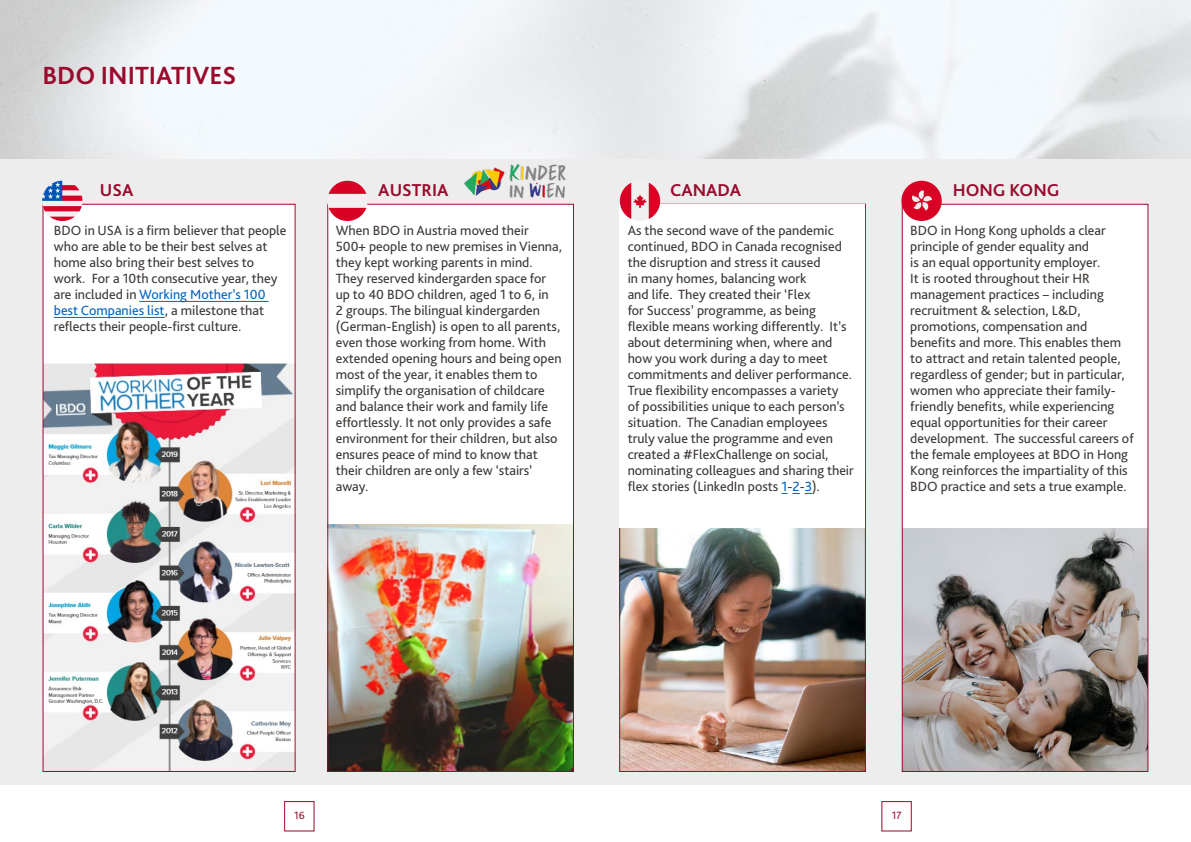
<style>
.page{position:relative;width:1191px;height:842px;background:#fff}
.page>*{position:absolute;margin:0;border:0;box-sizing:border-box;transform-origin:0 0}
.t1{font:700 26px "Bliss Pro";color:#990a2c}
.t2{font:700 18px "Bliss Pro";color:#990a2c}
.t3{font:14px/16px "Bliss Pro";color:#3c3734}
.t4{font:11px "Bliss Pro";color:#990a2c}
.s1{color:#0563c1}
</style>
<div class="page">
<div style="left:0;top:159px;width:1191px;height:641px;background:#eeedee"></div>
<img style="left:621px;top:527px;width:242px;height:242px">
<div style="left:619px;top:204px;width:246px;height:323px;background:#fff"></div>
<div style="left:328px;top:204px;width:245px;height:567px;background:#fff"></div>
<img style="left:330px;top:524px;width:241px;height:245px">
<div style="left:43px;top:204px;width:252px;height:567px;background:#fff"></div>
<img style="left:45px;top:363px;width:248px;height:406px">
<hr style="left:139px;top:301px;width:130px;height:1px;background:#0563c1">
<hr style="left:54px;top:317px;width:111px;height:1px;background:#0563c1">
<svg style="left:781px;top:493px;width:31px;height:1px"></svg>
<div style="left:902px;top:204px;width:246px;height:567px;background:#fff"></div>
<img style="left:904px;top:528px;width:242px;height:241px">
<div style="left:902px;top:204px;width:246px;height:567px;border:1px solid #990a2c"></div>
<svg style="left:327px;top:181px;width:40px;height:40px"></svg>
<div style="left:620px;top:181px;width:40px;height:40px;background:#f0f0f0;border-radius:50%"></div>
<svg style="left:620px;top:183px;width:40px;height:36px"></svg>
<div style="left:901px;top:181px;width:40px;height:40px;background:#d90026;border-radius:50%"></div>
<svg style="left:912px;top:190px;width:20px;height:21px"></svg>
<img style="left:464px;top:164px;width:102px;height:34px">
<svg style="left:42px;top:181px;width:40px;height:40px"></svg>
<svg style="left:50px;top:217px;width:24px;height:4px"></svg>
<svg style="left:42px;top:181px;width:40px;height:30px"></svg>
<div style="left:0;top:784px;width:1191px;height:58px;background:#fff"></div>
<div style="left:284px;top:801px;width:30px;height:30px;border:1px solid #990a2c"></div>
<h1 class="t1" style="left:43px;top:59px;width:195px">BDO INITIATIVES</h1>
<p class="t2" style="left:100px;top:178px;width:35px">USA</p>
<p class="t2" style="left:378px;top:178px;width:72px">AUSTRIA</p>
<p class="t2" style="left:670px;top:178px;width:73px">CANADA</p>
<p class="t2" style="left:952px;top:178px;width:108px">HONG KONG</p>
<p class="t3" style="left:54px;top:222px;width:234px">BDO in USA is a firm believer that people who are able to be their best selves at home also bring their best selves to work. For a 10th consecutive year, they are included in <span class="s1">Working Mother’s 100 best Companies list</span>, a milestone that reflects their people-first culture.</p>
<p class="t3" style="left:336px;top:222px;width:228px">When BDO in Austria moved their 500+ people to new premises in Vienna, they kept working parents in mind.<br>They reserved kindergarden space for up to 40 BDO children, aged 1 to 6, in<br>2 groups. The bilingual kindergarden (German-English) is open to all parents, even those working from home. With extended opening hours and being open most of the year, it enables them to simplify the organisation of childcare and balance their work and family life effortlessly. It not only provides a safe environment for their children, but also ensures peace of mind to know that their children are only a few ‘stairs’ away.</p>
<p class="t3" style="left:627px;top:222px;width:228px">As the second wave of the pandemic continued, BDO in Canada recognised the disruption and stress it caused<br>in many homes, balancing work<br>and life. They created their ‘Flex<br>for Success’ programme, as being flexible means working differently. It’s about determining when, where and how you work during a day to meet commitments and deliver performance.<br>True flexibility encompasses a variety of possibilities unique to each person’s situation. The Canadian employees truly value the programme and even created a #FlexChallenge on social, nominating colleagues and sharing their flex stories (LinkedIn posts <span class="s1">1</span>-<span class="s1">2</span>-<span class="s1">3</span>).</p>
<p class="t3" style="left:910px;top:222px;width:225px">BDO in Hong Kong upholds a clear principle of gender equality and<br>is an equal opportunity employer.<br>It is rooted throughout their HR management practices – including recruitment &amp; selection, L&amp;D, promotions, compensation and benefits and more. This enables them to attract and retain talented people, regardless of gender; but in particular, women who appreciate their family&shy;friendly benefits, while experiencing equal opportunities for their career development. The successful careers of the female employees at BDO in Hong Kong reinforces the impartiality of this BDO practice and sets a true example.</p>
<p class="t4" style="left:294px;top:808px;width:12px">16</p>
<p class="t4" style="left:892px;top:808px;width:11px">17</p>
</div>
